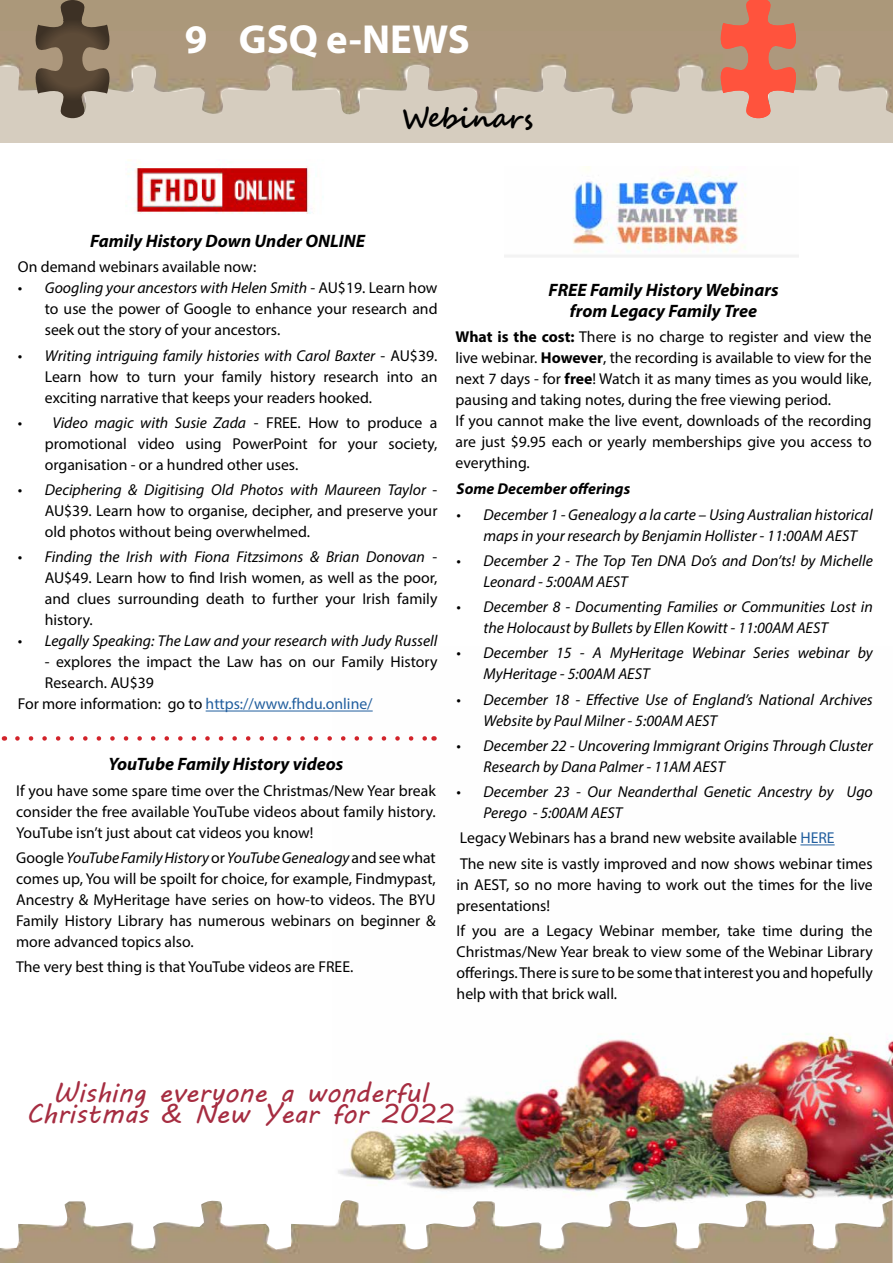
<style>
.page{position:relative;width:893px;height:1263px;background:#fff}
.page>*{position:absolute;margin:0;border:0;box-sizing:border-box;transform-origin:0 0}
.t1{font:700 40.65px "Myriad Pro";color:#fff}
.t2{font:27px/21px "MV Boli";color:#a62d41;text-align:center}
.t3{font:700 27px "Segoe Script";color:#000}
.t4{font:italic 700 18px/21px "Myriad Pro";color:#000;text-align:center}
.t5{font:15.75px/21px "Myriad Pro";color:#000;text-align:justify}
.t6{font:italic 15.75px/21px "Myriad Pro";color:#000}
.t7{font:15.75px "Myriad Pro";color:#215e9e}
.t8{font:italic 700 15.75px "Myriad Pro";color:#000}
.s1{font-style:italic}
.s2{color:#000}
.s3{font-weight:700}
.s4{color:#215e9e}
</style>
<div class="page">
<img style="left:333px;top:710px;width:560px;height:513px">
<div style="left:0;top:63px;width:893px;height:80px;background:#d6cdbf"></div>
<img style="left:0;top:31px;width:893px;height:84px">
<div style="left:0;top:0;width:893px;height:31px;background:#ab987a"></div>
<svg style="left:718px;top:0;width:81px;height:119px"></svg>
<img style="left:0;top:1192px;width:892px;height:71px">
<svg style="left:32px;top:0;width:81px;height:119px"></svg>
<hr style="left:800px;top:844px;width:35px;height:1px;background:#215e9e">
<svg style="left:17px;top:736px;width:410px;height:5px"></svg>
<hr style="left:206px;top:711px;width:167px;height:1px;background:#215e9e">
<img style="left:126px;top:160px;width:185px;height:54px">
<img style="left:504px;top:167px;width:295px;height:90px">
<h1 class="t1" style="left:185px;top:13px;width:286px">9 GSQ e-NEWS</h1>
<h2 class="t3" style="left:402px;top:97px;width:133px">Webinars</h2>
<p class="t4" style="left:90px;top:230px;width:276px">Family History Down Under ONLINE</p>
<p class="t5" style="left:18px;top:256px;width:240px">On demand webinars available now:</p>
<p class="t5" style="left:45px;top:277px;width:394px;text-indent:-27px"><span class="s1">• Googling your ancestors with Helen Smith</span> - AU$19. Learn how to use the power of Google to enhance your research and seek out the story of your ancestors.</p>
<p class="t5" style="left:45px;top:345px;width:394px;text-indent:-27px"><span class="s1">• Writing intriguing family histories with Carol Baxter</span> - AU$39.<br>Learn how to turn your family history research into an exciting narrative that keeps your readers hooked.</p>
<p class="t5" style="left:45px;top:412px;width:394px;text-indent:-27px">• <span class="s1">Video magic with Susie Zada</span> - FREE. How to produce a promotional video using PowerPoint for your society, organisation - or a hundred other uses.</p>
<p class="t5" style="left:45px;top:479px;width:394px;text-indent:-27px"><span class="s1">• Deciphering &amp; Digitising Old Photos with Maureen Taylor</span> - AU$39. Learn how to organise, decipher, and preserve your old photos without being overwhelmed.</p>
<p class="t5" style="left:45px;top:546px;width:394px;text-indent:-27px"><span class="s1">• Finding the Irish with Fiona Fitzsimons &amp; Brian Donovan</span> - AU$49. Learn how to find Irish women, as well as the poor, and clues surrounding death to further your Irish family history.</p>
<p class="t6" style="left:18px;top:630px;width:421px">• Legally Speaking: The Law and your research with Judy Russell</p>
<p class="t5" style="left:45px;top:651px;width:394px">- explores the impact the Law has on our Family History</p>
<p class="t5" style="left:45px;top:672px;width:111px">Research. AU$39</p>
<p class="t7" style="left:18px;top:694px;width:356px"><span class="s2">For more information: go to</span> https://www.fhdu.online/</p>
<p class="t4" style="left:108px;top:753px;width:236px">YouTube Family History videos</p>
<p class="t5" style="left:16px;top:780px;width:421px">If you have some spare time over the Christmas/New Year break consider the free available YouTube videos about family history.<br>YouTube isn’t just about cat videos you know!</p>
<p class="t5" style="left:16px;top:847px;width:421px">Google <span class="s1">YouTube Family History</span> or <span class="s1">YouTube Genealogy</span> and see what comes up, You will be spoilt for choice, for example, Findmypast, Ancestry &amp; MyHeritage have series on how-to videos. The BYU Family History Library has numerous webinars on beginner &amp; more advanced topics also.</p>
<p class="t5" style="left:16px;top:956px;width:339px">The very best thing is that YouTube videos are FREE.</p>
<p class="t4" style="left:549px;top:279px;width:231px">FREE Family History Webinars from Legacy Family Tree</p>
<p class="t5" style="left:455px;top:326px;width:418px;text-align:left"><span class="s3">What is the cost:</span> There is no charge to register and view the live webinar. <span class="s3">However</span>, the recording is available to view for the next 7 days - for <span class="s3">free</span>! Watch it as many times as you would like, pausing and taking notes, during the free viewing period.<br>If you cannot make the live event, downloads of the recording are just $9.95 each or yearly memberships give you access to everything.</p>
<p class="t8" style="left:457px;top:479px;width:175px">Some December offerings</p>
<p class="t6" style="left:484px;top:503px;width:391px;text-indent:-27px">• December 1 - Genealogy a la carte – Using Australian historical maps in your research by Benjamin Hollister - 11:00AM AEST</p>
<p class="t6" style="left:484px;top:550px;width:391px;text-indent:-27px">• December 2 - The Top Ten DNA Do’s and Don’ts! by Michelle<br>Leonard - 5:00AM AEST</p>
<p class="t6" style="left:484px;top:596px;width:391px;text-indent:-27px">• December 8 - Documenting Families or Communities Lost in the Holocaust by Bullets by Ellen Kowitt - 11:00AM AEST</p>
<p class="t6" style="left:484px;top:642px;width:391px;text-indent:-27px">• December 15 - A MyHeritage Webinar Series webinar by<br>MyHeritage - 5:00AM AEST</p>
<p class="t6" style="left:484px;top:688px;width:391px;text-indent:-27px">• December 18 - Effective Use of England’s National Archives<br>Website by Paul Milner - 5:00AM AEST</p>
<p class="t6" style="left:484px;top:735px;width:391px;text-indent:-27px">• December 22 - Uncovering Immigrant Origins Through Cluster<br>Research by Dana Palmer - 11AM AEST</p>
<p class="t6" style="left:484px;top:781px;width:391px;text-indent:-27px">• December 23 - Our Neanderthal Genetic Ancestry by Ugo<br>Perego - 5:00AM AEST</p>
<p class="t5" style="left:460px;top:825px;width:414px;line-height:25.2px">Legacy Webinars has a brand new website available <span class="s4">HERE<br></span>The new site is vastly improved and now shows webinar times</p>
<p class="t5" style="left:457px;top:873px;width:418px">in AEST, so no more having to work out the times for the live presentations!</p>
<p class="t5" style="left:457px;top:920px;width:418px">If you are a Legacy Webinar member, take time during the Christmas/New Year break to view some of the Webinar Library offerings. There is sure to be some that interest you and hopefully help with that brick wall.</p>
<h2 class="t2" style="left:26px;top:1081px;width:430px">Wishing everyone a wonderful<br>Christmas &amp; New Year for 2022</h2>
</div>
